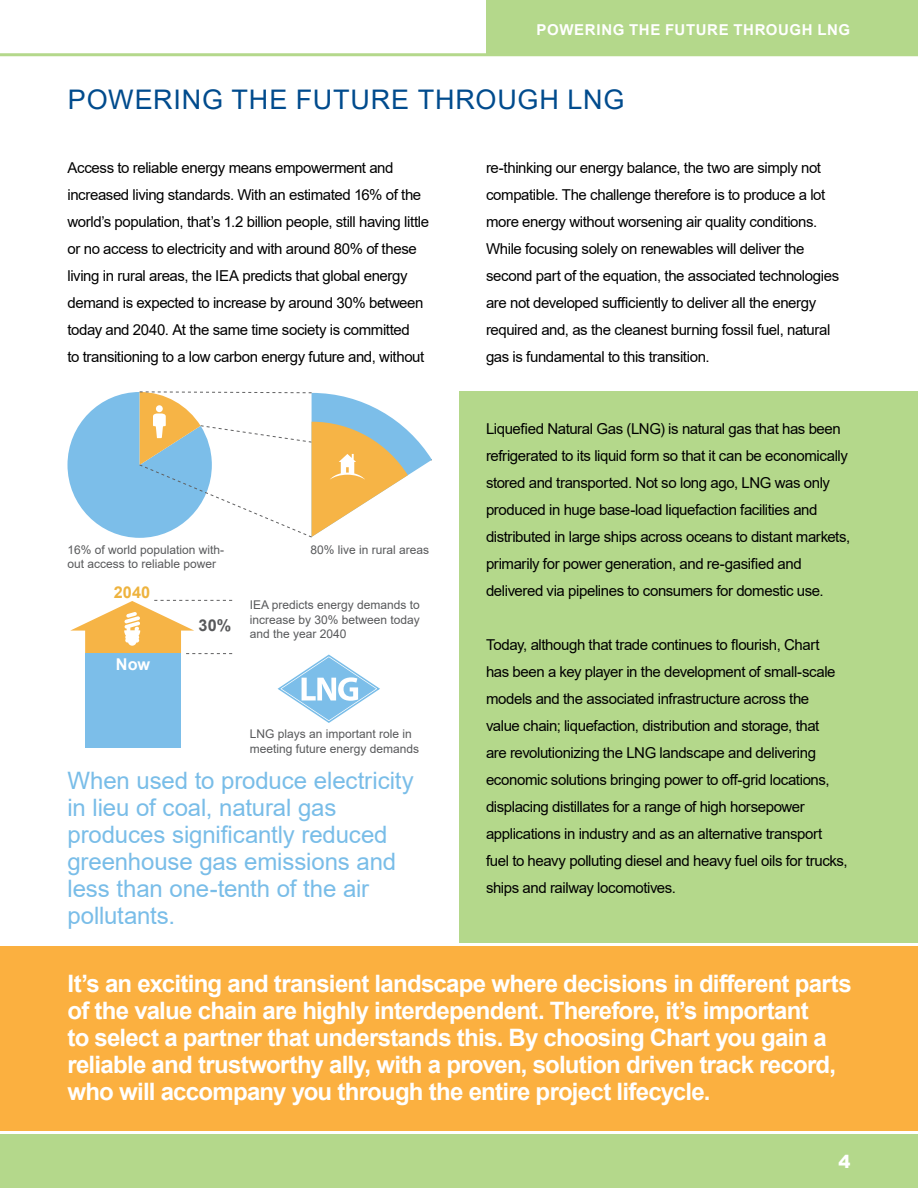
<style>
.page{position:relative;width:918px;height:1188px;background:#fff}
.page>*{position:absolute;margin:0;border:0;box-sizing:border-box;transform-origin:0 0}
.t1{font:27px "Arial";letter-spacing:.03em;color:#004b8d}
.t2{font:700 24px/27px "Arial";letter-spacing:-.03em;color:#fff}
.t3{font:24px/27px "Arial";letter-spacing:-.005em;color:#79bde8}
.t4{font:900 18px "Arial";color:#fff}
.t5{font:700 16.2px "Arial";color:#eeb33e}
.t6{font:700 16.2px "Arial";color:#fff}
.t7{font:700 16.2px "Arial";color:#58595b}
.t8{font:15px/27px "Arial";letter-spacing:-.025em;color:#000}
.t9{font:700 15px "Arial";letter-spacing:.04em;color:#fff}
.t10{font:12px/14.4px "Arial";color:#58595b}
</style>
<div class="page">
<div style="left:0;top:1134px;width:918px;height:54px;background:#b4d88b"></div>
<hr style="left:0;top:53px;width:918px;height:3px;background:#b4d88b">
<div style="left:486px;top:0;width:432px;height:55px;background:#b4d88b"></div>
<div style="left:0;top:946px;width:918px;height:185px;background:#fbb040"></div>
<div style="left:459px;top:392px;width:459px;height:551px;background:#b4d88b"></div>
<svg style="left:68px;top:391px;width:364px;height:147px"></svg>
<div style="left:85px;top:653px;width:96px;height:95px;background:#7cbee9"></div>
<svg style="left:70px;top:600px;width:162px;height:54px"></svg>
<svg style="left:277px;top:654px;width:103px;height:69px"></svg>
<p class="t9" style="left:537px;top:19px;width:315px">POWERING THE FUTURE THROUGH LNG</p>
<h1 class="t1" style="left:68px;top:80px;width:558px">POWERING THE FUTURE THROUGH LNG</h1>
<p class="t8" style="left:68px;top:154px;width:363px">Access to reliable energy means empowerment and increased living standards. With an estimated 16% of the world’s population, that’s 1.2 billion people, still having little or no access to electricity and with around 80% of these living in rural areas, the IEA predicts that global energy demand is expected to increase by around 30% between today and 2040. At the same time society is committed<br>to transitioning to a low carbon energy future and, without</p>
<p class="t8" style="left:486px;top:154px;width:355px">re-thinking our energy balance, the two are simply not compatible. The challenge therefore is to produce a lot more energy without worsening air quality conditions.<br>While focusing solely on renewables will deliver the second part of the equation, the associated technologies are not developed sufficiently to deliver all the energy required and, as the cleanest burning fossil fuel, natural gas is fundamental to this transition.</p>
<p class="t10" style="left:68px;top:543px;width:158px">16% of world population with&shy;out access to reliable power</p>
<p class="t10" style="left:310px;top:543px;width:120px">80% live in rural areas</p>
<p class="t10" style="left:250px;top:598px;width:172px;text-align:justify">IEA predicts energy demands to increase by 30% between today and the year 2040</p>
<p class="t5" style="left:114px;top:581px;width:38px">2040</p>
<p class="t7" style="left:199px;top:614px;width:34px">30%</p>
<p class="t6" style="left:116px;top:653px;width:36px">Now</p>
<p class="t10" style="left:250px;top:727px;width:171px">LNG plays an important role in meeting future energy demands</p>
<h2 class="t3" style="left:68px;top:767px;width:348px">When used to produce electricity in lieu of coal, natural gas produces significantly reduced greenhouse gas emissions and less than one-tenth of the air pollutants.</h2>
<p class="t8" style="left:486px;top:415px;width:366px">Liquefied Natural Gas (LNG) is natural gas that has been refrigerated to its liquid form so that it can be economically stored and transported. Not so long ago, LNG was only produced in huge base-load liquefaction facilities and distributed in large ships across oceans to distant markets, primarily for power generation, and re-gasified and delivered via pipelines to consumers for domestic use.</p>
<p class="t8" style="left:486px;top:631px;width:363px">Today, although that trade continues to flourish, Chart<br>has been a key player in the development of small-scale models and the associated infrastructure across the<br>value chain; liquefaction, distribution and storage, that<br>are revolutionizing the LNG landscape and delivering economic solutions bringing power to off-grid locations, displacing distillates for a range of high horsepower applications in industry and as an alternative transport fuel to heavy polluting diesel and heavy fuel oils for trucks, ships and railway locomotives.</p>
<p class="t2" style="left:68px;top:970px;width:786px">It’s an exciting and transient landscape where decisions in different parts of the value chain are highly interdependent. Therefore, it’s important<br>to select a partner that understands this. By choosing Chart you gain a reliable and trustworthy ally, with a proven, solution driven track record, who will accompany you through the entire project lifecycle.</p>
<p class="t4" style="left:838px;top:1148px;width:14px">4</p>
</div>
